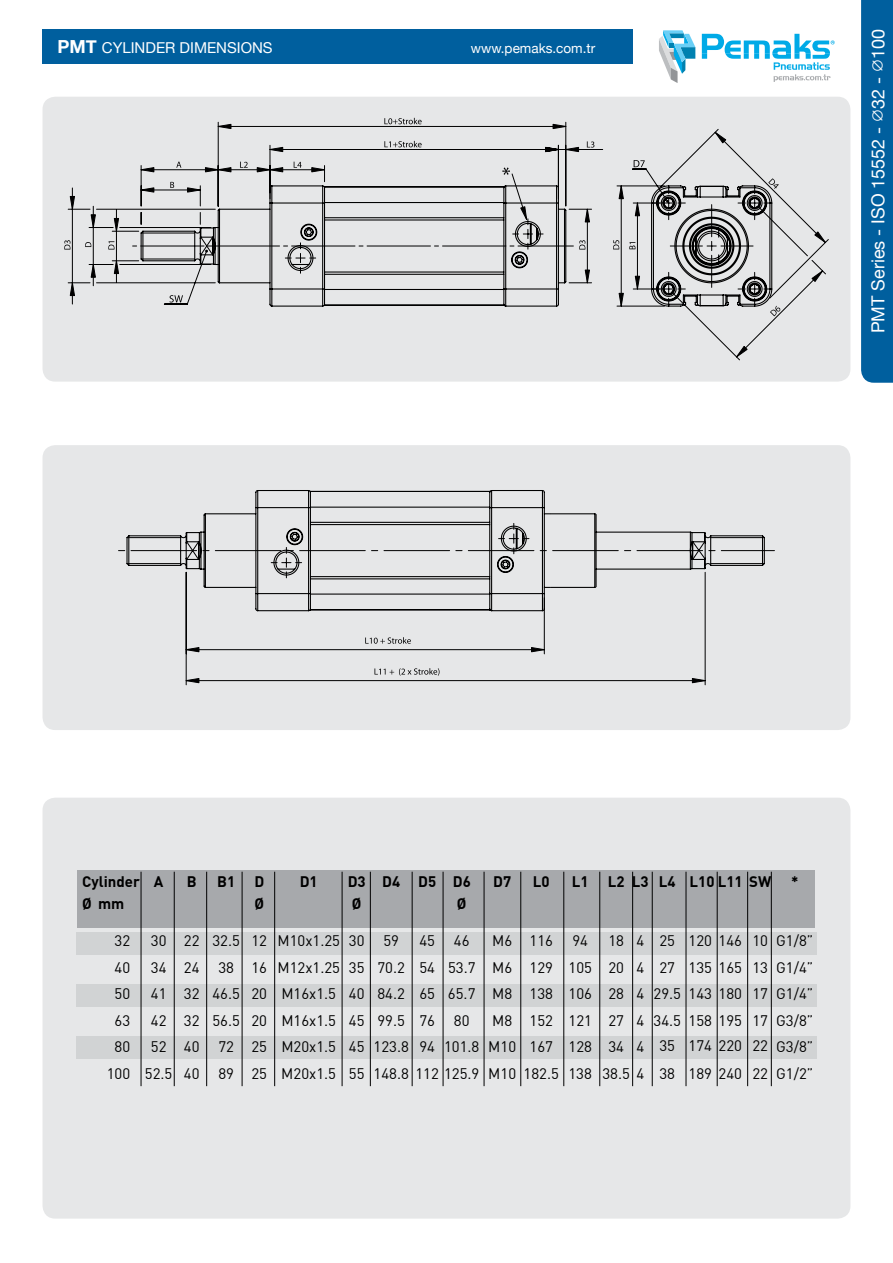
<style>
.page{position:relative;width:893px;height:1263px;background:#fff}
.page>*{position:absolute;margin:0;border:0;box-sizing:border-box;transform-origin:0 0}
.t1{font:18px "Helvetica Neue";color:#fff}
.t2{font:15px "DINTR";color:#000}
.t3{font:15px "DINTR Bold";color:#000}
.t4{font:15px "Helvetica Neue";color:#fff}
.t5{font:13.5px "Helvetica Neue";color:#fff}
.s1{font-weight:700;font-size:18px}
</style>
<div class="page">
<div style="left:861px;top:0;width:32px;height:383px;background:#005f9e"></div>
<div style="left:43px;top:30px;width:589px;height:34px;background:#005f9e"></div>
<svg style="left:659px;top:30px;width:36px;height:53px"></svg>
<svg style="left:702px;top:34px;width:133px;height:48px"></svg>
<div style="left:43px;top:798px;width:807px;height:420px;background:#e6e7e8;border-radius:13px"></div>
<div style="left:43px;top:97px;width:807px;height:285px;background:#e6e7e8;border-radius:13px"></div>
<div style="left:43px;top:445px;width:807px;height:285px;background:#e6e7e8;border-radius:13px"></div>
<div style="left:78px;top:871px;width:737px;height:57px;background:#a7a9ac"></div>
<div style="left:76px;top:932px;width:741px;height:23px;background:#d1d3d4"></div>
<div style="left:76px;top:984px;width:741px;height:23px;background:#d1d3d4"></div>
<div style="left:76px;top:1036px;width:741px;height:23px;background:#d1d3d4"></div>
<hr style="left:141px;top:872px;width:1px;height:214px;background:#000">
<hr style="left:174px;top:872px;width:1px;height:214px;background:#000">
<hr style="left:206px;top:872px;width:1px;height:214px;background:#000">
<hr style="left:242px;top:872px;width:1px;height:214px;background:#000">
<hr style="left:274px;top:872px;width:1px;height:214px;background:#000">
<hr style="left:342px;top:872px;width:1px;height:214px;background:#000">
<hr style="left:370px;top:872px;width:1px;height:214px;background:#000">
<hr style="left:412px;top:872px;width:1px;height:214px;background:#000">
<hr style="left:443px;top:872px;width:1px;height:214px;background:#000">
<hr style="left:484px;top:872px;width:1px;height:214px;background:#000">
<hr style="left:520px;top:872px;width:1px;height:214px;background:#000">
<hr style="left:563px;top:872px;width:1px;height:214px;background:#000">
<hr style="left:599px;top:872px;width:1px;height:214px;background:#000">
<hr style="left:632px;top:872px;width:1px;height:214px;background:#000">
<hr style="left:652px;top:872px;width:1px;height:214px;background:#000">
<hr style="left:686px;top:872px;width:1px;height:214px;background:#000">
<hr style="left:717px;top:872px;width:1px;height:214px;background:#000">
<hr style="left:747px;top:872px;width:1px;height:214px;background:#000">
<hr style="left:771px;top:872px;width:1px;height:214px;background:#000">
<svg style="left:70px;top:122px;width:759px;height:239px"></svg>
<svg style="left:737px;top:271px;width:85px;height:86px"></svg>
<svg style="left:64px;top:196px;width:55px;height:100px"></svg>
<svg style="left:707px;top:132px;width:118px;height:119px"></svg>
<svg style="left:133px;top:182px;width:552px;height:124px"></svg>
<svg style="left:140px;top:185px;width:633px;height:122px"></svg>
<hr style="left:705px;top:572px;width:1px;height:113px;background:#000">
<hr style="left:186px;top:572px;width:1px;height:113px;background:#000">
<hr style="left:544px;top:598px;width:1px;height:56px;background:#000">
<svg style="left:126px;top:490px;width:640px;height:122px"></svg>
<svg style="left:185px;top:637px;width:521px;height:47px"></svg>
<svg style="left:141px;top:141px;width:438px;height:34px"></svg>
<svg style="left:218px;top:118px;width:348px;height:11px"></svg>
<p class="t4" style="left:58px;top:37px;width:217px"><span class="s1">PMT</span> CYLINDER DIMENSIONS</p>
<p class="t5" style="left:471px;top:39px;width:126px">www.pemaks.com.tr</p>
<p class="t1" style="left:865px;top:333px;width:306px;rotate:-90deg">PMT Series - ISO 15552 - ∅32 - ∅100</p>
<p class="t3" style="left:82px;top:872px;width:83px">Cylinder A</p>
<p class="t3" style="left:187px;top:872px;width:11px">B</p>
<p class="t3" style="left:217px;top:872px;width:20px">B1</p>
<p class="t3" style="left:254px;top:872px;width:11px">D</p>
<p class="t3" style="left:300px;top:872px;width:20px">D1</p>
<p class="t3" style="left:348px;top:872px;width:125px">D3 D4 D5 D6</p>
<p class="t3" style="left:493px;top:872px;width:20px">D7</p>
<p class="t3" style="left:533px;top:872px;width:18px">L0</p>
<p class="t3" style="left:572px;top:872px;width:18px">L1</p>
<p class="t3" style="left:608px;top:872px;width:165px">L2 L3 L4 L10 L11 SW</p>
<p class="t3" style="left:791px;top:872px;width:9px">*</p>
<p class="t3" style="left:82px;top:893px;width:44px">Ø mm</p>
<p class="t3" style="left:254px;top:893px;width:11px">Ø</p>
<p class="t3" style="left:352px;top:893px;width:11px">Ø</p>
<p class="t3" style="left:457px;top:893px;width:11px">Ø</p>
<p class="t2" style="left:115px;top:931px;width:17px">32</p>
<p class="t2" style="left:151px;top:931px;width:215px">30 22 32.5 12 M10x1.25 30</p>
<p class="t2" style="left:383px;top:931px;width:17px">59</p>
<p class="t2" style="left:419px;top:931px;width:17px">45</p>
<p class="t2" style="left:454px;top:931px;width:17px">46</p>
<p class="t2" style="left:492px;top:931px;width:62px">M6 116</p>
<p class="t2" style="left:572px;top:931px;width:17px">94</p>
<p class="t2" style="left:608px;top:931px;width:206px">18 4 25 120 146 10 G1/8”</p>
<p class="t2" style="left:115px;top:958px;width:17px">40</p>
<p class="t2" style="left:151px;top:958px;width:50px">34 24</p>
<p class="t2" style="left:218px;top:958px;width:596px">38 16 M12x1.25 35 70.2 54 53.7 M6 129 105 20 4 27 135 165 13 G1/4”</p>
<p class="t2" style="left:115px;top:984px;width:17px">50</p>
<p class="t2" style="left:151px;top:984px;width:664px">41 32 46.5 20 M16x1.5 40 84.2 65 65.7 M8 138 106 28 4 29.5 143 180 17 G1/4”</p>
<p class="t2" style="left:115px;top:1011px;width:17px">63</p>
<p class="t2" style="left:151px;top:1011px;width:286px">42 32 56.5 20 M16x1.5 45 99.5 76</p>
<p class="t2" style="left:454px;top:1011px;width:17px">80</p>
<p class="t2" style="left:492px;top:1011px;width:323px">M8 152 121 27 4 34.5 158 195 17 G3/8”</p>
<p class="t2" style="left:115px;top:1037px;width:17px">80</p>
<p class="t2" style="left:151px;top:1037px;width:50px">52 40</p>
<p class="t2" style="left:218px;top:1037px;width:596px">72 25 M20x1.5 45 123.8 94 101.8 M10 167 128 34 4 35 174 220 22 G3/8”</p>
<p class="t2" style="left:107px;top:1064px;width:94px">100 52.5 40</p>
<p class="t2" style="left:218px;top:1064px;width:596px">89 25 M20x1.5 55 148.8 112 125.9 M10 182.5 138 38.5 4 38 189 240 22 G1/2”</p>
</div>
